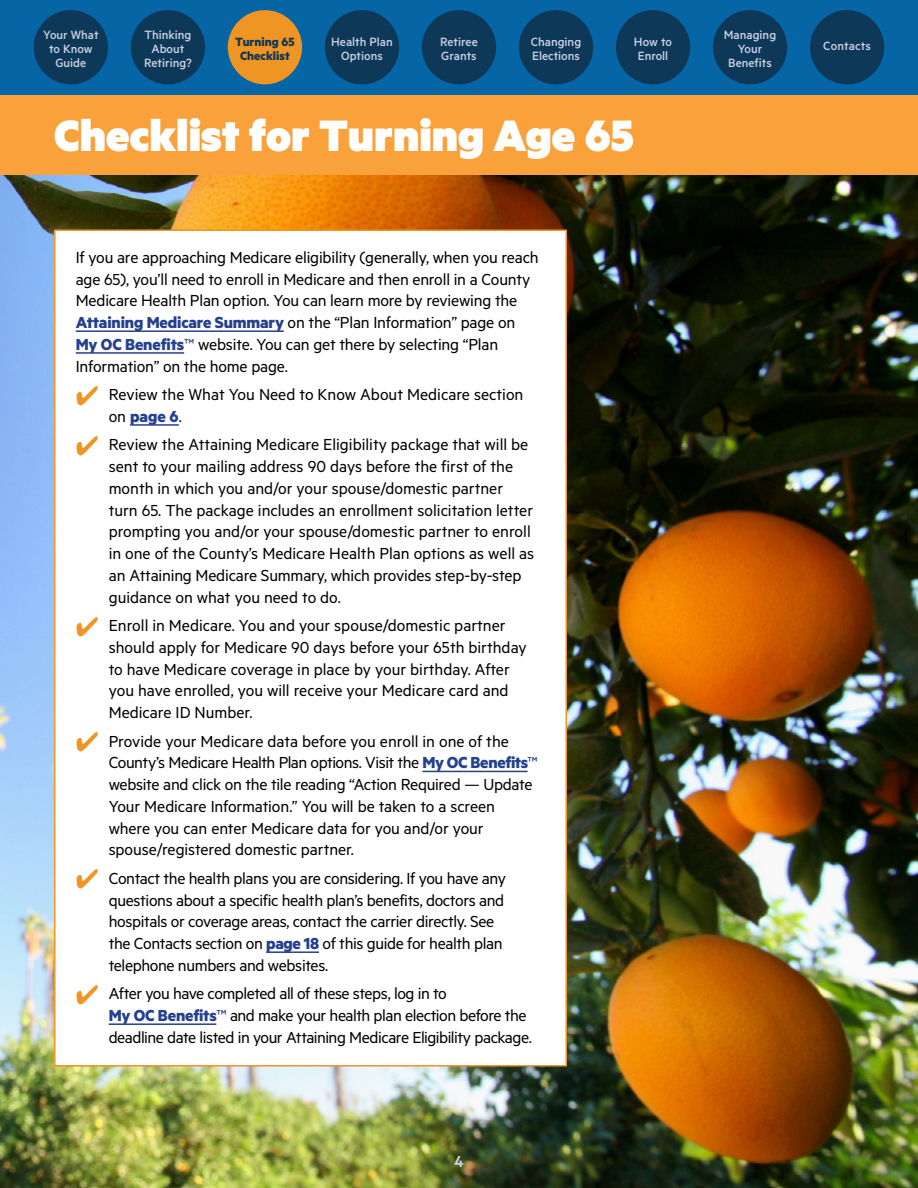
<style>
.page{position:relative;width:918px;height:1188px;background:#fff}
.page>*{position:absolute;margin:0;border:0;box-sizing:border-box;transform-origin:0 0}
.t1{font:900 49.5px "Metric";color:#fff}
.t2{font:18px/21.8px "Metric";letter-spacing:-.01em;color:#000}
.t3{font:18px/21.8px "Metric";letter-spacing:-.03em;color:#000}
.t4{font:600 18px "Metric";color:#c8d0e3}
.t5{font:500 13.5px/14.2px "Metric";color:#c8d0e3;text-align:center}
.t6{font:700 13.5px/14.2px "Metric";color:#0e3857;text-align:center}
.s1{font-weight:700;color:#25408f}
.s2{color:#25408f}
.s3{color:#ee9523}
</style>
<div class="page">
<img style="left:0;top:176px;width:918px;height:1012px">
<div style="left:0;top:94px;width:918px;height:82px;background:#f9a13a"></div>
<div style="left:55px;top:230px;width:511px;height:836px;background:#fff"></div>
<hr style="left:76px;top:330px;width:208px;height:2px;background:#25408f">
<hr style="left:76px;top:352px;width:108px;height:2px;background:#25408f">
<hr style="left:130px;top:424px;width:49px;height:2px;background:#25408f">
<hr style="left:422px;top:771px;width:106px;height:1px;background:#25408f">
<hr style="left:266px;top:951px;width:53px;height:2px;background:#25408f">
<hr style="left:109px;top:1023px;width:107px;height:2px;background:#25408f">
<div style="left:0;top:0;width:918px;height:94px;background:#0565a5"></div>
<div style="left:34px;top:10px;width:74px;height:74px;background:#0e3857;border-radius:50%"></div>
<div style="left:131px;top:10px;width:74px;height:74px;background:#0e3857;border-radius:50%"></div>
<div style="left:228px;top:10px;width:74px;height:74px;background:#ee9523;border-radius:50%"></div>
<div style="left:325px;top:10px;width:74px;height:74px;background:#0e3857;border-radius:50%"></div>
<div style="left:422px;top:10px;width:74px;height:74px;background:#0e3857;border-radius:50%"></div>
<div style="left:519px;top:10px;width:74px;height:74px;background:#0e3857;border-radius:50%"></div>
<div style="left:616px;top:10px;width:74px;height:74px;background:#0e3857;border-radius:50%"></div>
<div style="left:713px;top:10px;width:74px;height:74px;background:#0e3857;border-radius:50%"></div>
<div style="left:810px;top:10px;width:74px;height:74px;background:#0e3857;border-radius:50%"></div>
<p class="t5" style="left:43px;top:27px;width:57px">Your What to Know<br>Guide</p>
<p class="t5" style="left:144px;top:27px;width:49px">Thinking<br>About<br>Retiring?</p>
<p class="t6" style="left:235px;top:34px;width:61px">Turning 65<br>Checklist</p>
<p class="t5" style="left:331px;top:34px;width:63px">Health Plan<br>Options</p>
<p class="t5" style="left:440px;top:34px;width:39px;text-align:left">Retiree<br>Grants</p>
<p class="t5" style="left:531px;top:34px;width:52px;text-align:left">Changing<br>Elections</p>
<p class="t5" style="left:634px;top:34px;width:40px;text-align:left">How to<br>Enroll</p>
<p class="t5" style="left:724px;top:27px;width:54px">Managing<br>Your<br>Benefits</p>
<p class="t5" style="left:823px;top:38px;width:49px">Contacts</p>
<h1 class="t1" style="left:54px;top:105px;width:581px">Checklist for Turning Age 65</h1>
<p class="t2" style="left:76px;top:246px;width:464px">If you are approaching Medicare eligibility (generally, when you reach age 65), you’ll need to enroll in Medicare and then enroll in a County Medicare Health Plan option. You can learn more by reviewing the <span class="s1">Attaining Medicare Summary</span> on the “Plan Information” page on <span class="s1">My OC Benefits</span><span class="s2">™</span> website. You can get there by selecting “Plan Information” on the home page.</p>
<p class="t2" style="left:109px;top:383px;width:416px;text-indent:-33px"><span class="s3">✔</span> Review the What You Need to Know About Medicare section on <span class="s1">page 6</span>.</p>
<p class="t2" style="left:109px;top:433px;width:427px;text-indent:-33px"><span class="s3">✔</span> Review the Attaining Medicare Eligibility package that will be sent to your mailing address 90 days before the first of the month in which you and/or your spouse/domestic partner turn 65. The package includes an enrollment solicitation letter prompting you and/or your spouse/domestic partner to enroll in one of the County’s Medicare Health Plan options as well as an Attaining Medicare Summary, which provides step-by-step guidance on what you need to do.</p>
<p class="t2" style="left:109px;top:614px;width:420px;text-indent:-33px"><span class="s3">✔</span> Enroll in Medicare. You and your spouse/domestic partner should apply for Medicare 90 days before your 65th birthday to have Medicare coverage in place by your birthday. After you have enrolled, you will receive your Medicare card and Medicare ID Number.</p>
<p class="t2" style="left:109px;top:730px;width:431px;text-indent:-33px"><span class="s3">✔</span> Provide your Medicare data before you enroll in one of the County’s Medicare Health Plan options. Visit the <span class="s1">My OC Benefits</span><span class="s2">™ </span>website and click on the tile reading “Action Required — Update Your Medicare Information.” You will be taken to a screen where you can enter Medicare data for you and/or your spouse/registered domestic partner.</p>
<p class="t2" style="left:109px;top:867px;width:399px;text-indent:-33px"><span class="s3">✔</span> Contact the health plans you are considering. If you have any questions about a specific health plan’s benefits, doctors and hospitals or coverage areas, contact the carrier directly. See the Contacts section on <span class="s1">page 18</span> of this guide for health plan telephone numbers and websites.</p>
<p class="t3" style="left:109px;top:982px;width:425px;text-indent:-33px"><span class="s3">✔</span> After you have completed all of these steps, log in to<br><span class="s1">My OC Benefits</span><span class="s2">™</span> and make your health plan election before the deadline date listed in your Attaining Medicare Eligibility package.</p>
<p class="t4" style="left:454px;top:1151px;width:11px">4</p>
</div>
